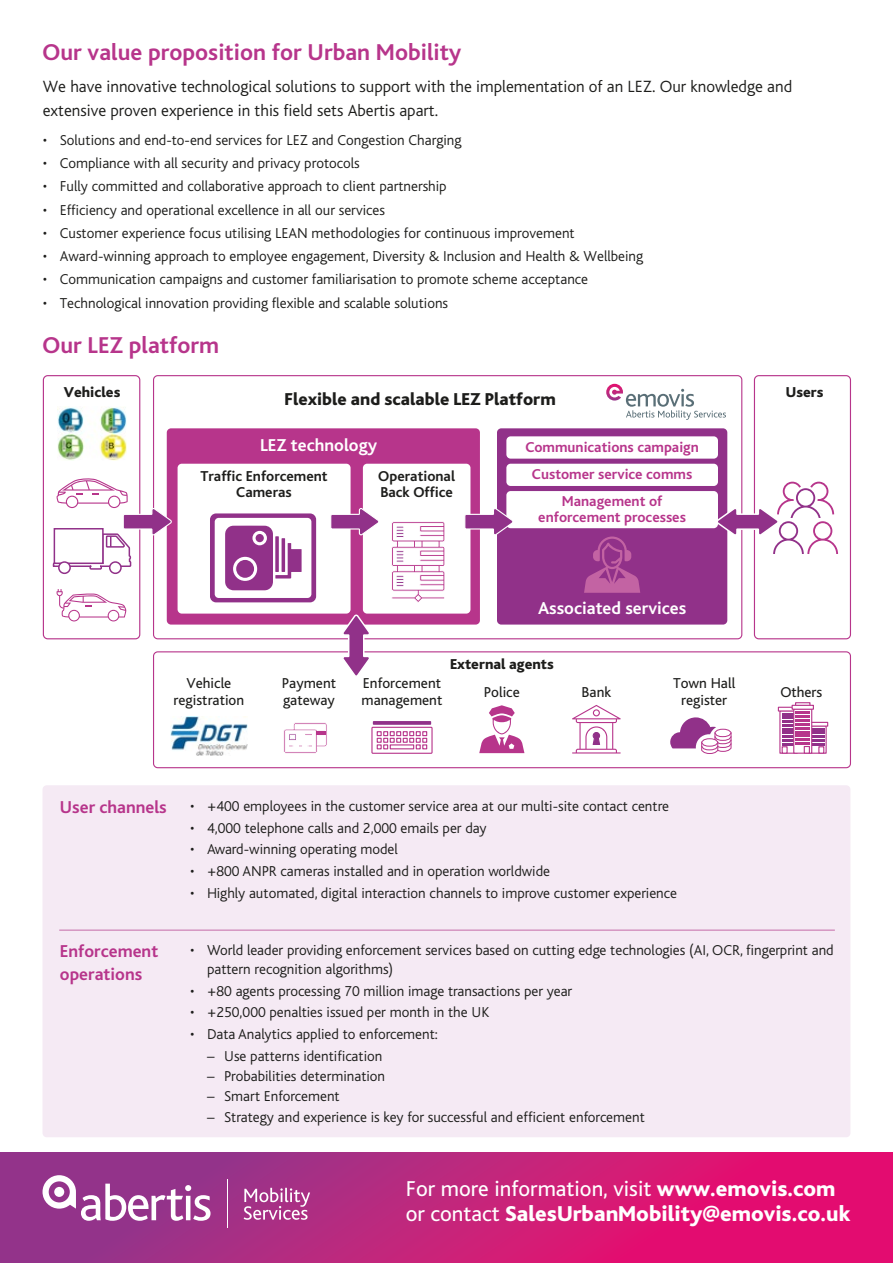
<style>
.page{position:relative;width:893px;height:1263px;background:#fff}
.page>*{position:absolute;margin:0;border:0;box-sizing:border-box;transform-origin:0 0}
.t1{font:700 24px "Bliss";color:#b7358b}
.t2{font:800 22.5px/25.5px "Bliss";color:#fff}
.t3{font:700 18px/22.5px "Bliss";color:#b7358b}
.t4{font:700 18px "Bliss";color:#fff}
.t5{font:800 18px "Bliss";color:#1d1d1b}
.t6{font:300 17.1px/23.2px "Bliss";color:#1d1d1b}
.t7{font:300 15px/18.8px "Bliss";color:#1d1d1b}
.t8{font:15px/16.5px "Bliss";color:#1d1d1b;text-align:center}
.t9{font:700 15px/27.2px "Bliss";color:#b7358b;text-align:center}
.t10{font:700 15px/16.5px "Bliss";color:#1d1d1b;text-align:center}
.t11{font:800 15px "Bliss";color:#1d1d1b}
.s1{font-weight:400}
</style>
<div class="page">
<div style="left:497px;top:428px;width:230px;height:197px;background:#913189;border-radius:4px"></div>
<div style="left:43px;top:785px;width:807px;height:352px;background:#f5eaf4;border-radius:4px"></div>
<svg style="left:0;top:1153px;width:893px;height:110px;background:#c2207b"></svg>
<svg style="left:244px;top:1188px;width:66px;height:32px;background:#be67a5"></svg>
<hr style="left:227px;top:1179px;width:1px;height:49px;background:#fff">
<svg style="left:43px;top:1175px;width:168px;height:46px"></svg>
<hr style="left:59px;top:929px;width:776px;height:2px;background:#ca79b0">
<div style="left:153px;top:651px;width:698px;height:117px;border:1px solid #b7358b;border-radius:4px"></div>
<div style="left:167px;top:428px;width:313px;height:197px;background:#b7358b;border-radius:4px"></div>
<div style="left:178px;top:464px;width:173px;height:150px;background:#fff;border-radius:4px"></div>
<div style="left:363px;top:464px;width:107px;height:150px;background:#fff;border-radius:4px"></div>
<div style="left:754px;top:375px;width:97px;height:264px;border:1px solid #b7358b;border-radius:4px"></div>
<div style="left:43px;top:375px;width:97px;height:264px;border:1px solid #b7358b;border-radius:4px"></div>
<img style="left:57px;top:406px;width:70px;height:55px">
<img style="left:170px;top:716px;width:77px;height:39px">
<svg style="left:584px;top:536px;width:56px;height:57px"></svg>
<div style="left:506px;top:436px;width:212px;height:23px;background:#fff;border-radius:4px"></div>
<div style="left:506px;top:464px;width:212px;height:22px;background:#fff;border-radius:4px"></div>
<div style="left:506px;top:491px;width:212px;height:37px;background:#fff;border-radius:4px"></div>
<div style="left:371px;top:727px;width:62px;height:27px;border:1px solid #b7358b"></div>
<svg style="left:373px;top:721px;width:58px;height:4px"></svg>
<svg style="left:377px;top:731px;width:50px;height:18px"></svg>
<svg style="left:479px;top:705px;width:45px;height:48px"></svg>
<svg style="left:283px;top:722px;width:44px;height:31px"></svg>
<svg style="left:572px;top:705px;width:49px;height:48px"></svg>
<svg style="left:670px;top:717px;width:62px;height:37px"></svg>
<svg style="left:779px;top:711px;width:14px;height:43px"></svg>
<svg style="left:778px;top:707px;width:15px;height:4px"></svg>
<svg style="left:782px;top:746px;width:6px;height:8px"></svg>
<svg style="left:812px;top:727px;width:15px;height:27px"></svg>
<svg style="left:824px;top:722px;width:4px;height:5px"></svg>
<svg style="left:818px;top:746px;width:6px;height:8px"></svg>
<div style="left:793px;top:708px;width:19px;height:46px;background:#fff;border:1px solid #b7358b"></div>
<svg style="left:795px;top:702px;width:15px;height:3px"></svg>
<hr style="left:796px;top:711px;width:14px;height:3px;background:#b7358b">
<svg style="left:782px;top:713px;width:42px;height:32px"></svg>
<hr style="left:796px;top:742px;width:14px;height:3px;background:#b7358b">
<svg style="left:792px;top:705px;width:22px;height:5px"></svg>
<svg style="left:804px;top:746px;width:6px;height:8px"></svg>
<svg style="left:57px;top:589px;width:69px;height:32px"></svg>
<svg style="left:391px;top:521px;width:54px;height:81px"></svg>
<svg style="left:52px;top:478px;width:120px;height:97px"></svg>
<svg style="left:330px;top:508px;width:49px;height:27px"></svg>
<svg style="left:465px;top:508px;width:48px;height:27px"></svg>
<svg style="left:716px;top:482px;width:122px;height:72px"></svg>
<svg style="left:342px;top:614px;width:28px;height:62px"></svg>
<svg style="left:606px;top:384px;width:120px;height:36px"></svg>
<svg style="left:210px;top:513px;width:106px;height:89px;background:#983e90"></svg>
<div style="left:215px;top:518px;width:96px;height:80px;background:#fff;border-radius:4px"></div>
<svg style="left:225px;top:526px;width:77px;height:64px"></svg>
<h1 class="t1" style="left:43px;top:39px;width:420px">Our value proposition for Urban Mobility</h1>
<p class="t6" style="left:43px;top:75px;width:751px">We have innovative technological solutions to support with the implementation of an LEZ. Our knowledge and extensive proven experience in this field sets Abertis apart.</p>
<p class="t7" style="left:43px;top:131px;width:420px">• Solutions and end-to-end services for LEZ and Congestion Charging</p>
<p class="t7" style="left:43px;top:154px;width:319px">• Compliance with all security and privacy protocols</p>
<p class="t7" style="left:43px;top:177px;width:405px">• Fully committed and collaborative approach to client partnership</p>
<p class="t7" style="left:43px;top:200px;width:344px">• Efficiency and operational excellence in all our services</p>
<p class="t7" style="left:43px;top:224px;width:533px">• Customer experience focus utilising LEAN methodologies for continuous improvement</p>
<p class="t7" style="left:43px;top:247px;width:602px">• Award-winning approach to employee engagement, Diversity &amp; Inclusion and Health &amp; Wellbeing</p>
<p class="t7" style="left:43px;top:270px;width:547px">• Communication campaigns and customer familiarisation to promote scheme acceptance</p>
<p class="t7" style="left:43px;top:293px;width:407px">• Technological innovation providing flexible and scalable solutions</p>
<h1 class="t1" style="left:43px;top:332px;width:178px">Our LEZ platform</h1>
<p class="t11" style="left:64px;top:384px;width:58px">Vehicles</p>
<p class="t11" style="left:786px;top:384px;width:39px">Users</p>
<p class="t5" style="left:284px;top:390px;width:273px">Flexible and scalable LEZ Platform</p>
<p class="t4" style="left:260px;top:435px;width:119px">LEZ technology</p>
<p class="t10" style="left:200px;top:468px;width:129px">Traffic Enforcement<br>Cameras</p>
<p class="t10" style="left:378px;top:468px;width:78px;text-align:left">Operational<br>Back Office</p>
<p class="t9" style="left:525px;top:433px;width:175px">Communications campaign<br>Customer service comms<br>Management of</p>
<p class="t9" style="left:538px;top:504px;width:149px">enforcement processes</p>
<p class="t4" style="left:538px;top:598px;width:150px">Associated services</p>
<p class="t8" style="left:174px;top:676px;width:72px">Vehicle registration</p>
<p class="t11" style="left:450px;top:656px;width:105px">External agents</p>
<p class="t8" style="left:282px;top:676px;width:56px;text-align:left">Payment gateway</p>
<p class="t8" style="left:582px;top:684px;width:31px">Bank</p>
<p class="t8" style="left:673px;top:676px;width:64px">Town Hall register</p>
<p class="t8" style="left:780px;top:684px;width:44px">Others</p>
<p class="t8" style="left:362px;top:676px;width:82px;text-align:left">Enforcement management</p>
<p class="t8" style="left:484px;top:684px;width:37px">Police</p>
<p class="t3" style="left:60px;top:796px;width:108px">User channels</p>
<p class="t3" style="left:60px;top:940px;width:100px">Enforcement operations</p>
<p class="t7" style="left:190px;top:797px;width:481px">• +400 employees in the customer service area at our multi-site contact centre</p>
<p class="t7" style="left:190px;top:818px;width:298px">• 4,000 telephone calls and 2,000 emails per day</p>
<p class="t7" style="left:190px;top:840px;width:209px">• Award-winning operating model</p>
<p class="t7" style="left:190px;top:862px;width:362px">• +800 ANPR cameras installed and in operation worldwide</p>
<p class="t7" style="left:190px;top:884px;width:488px">• Highly automated, digital interaction channels to improve customer experience</p>
<p class="t7" style="left:207px;top:941px;width:628px;text-indent:-17px">• World leader providing enforcement services based on cutting edge technologies (AI, OCR, fingerprint and pattern recognition algorithms)</p>
<p class="t7" style="left:190px;top:982px;width:384px">• +80 agents processing 70 million image transactions per year</p>
<p class="t7" style="left:190px;top:1003px;width:301px">• +250,000 penalties issued per month in the UK</p>
<p class="t7" style="left:190px;top:1025px;width:249px">• Data Analytics applied to enforcement:</p>
<p class="t7" style="left:207px;top:1047px;width:177px">– Use patterns identification</p>
<p class="t7" style="left:207px;top:1067px;width:180px">– Probabilities determination</p>
<p class="t7" style="left:207px;top:1087px;width:134px">– Smart Enforcement</p>
<p class="t7" style="left:207px;top:1108px;width:439px">– Strategy and experience is key for successful and efficient enforcement</p>
<h2 class="t2" style="left:406px;top:1176px;width:446px"><span class="s1">For more information, visit</span> www.emovis.com <span class="s1">or contact</span> SalesUrbanMobility@emovis.co.uk</h2>
</div>
